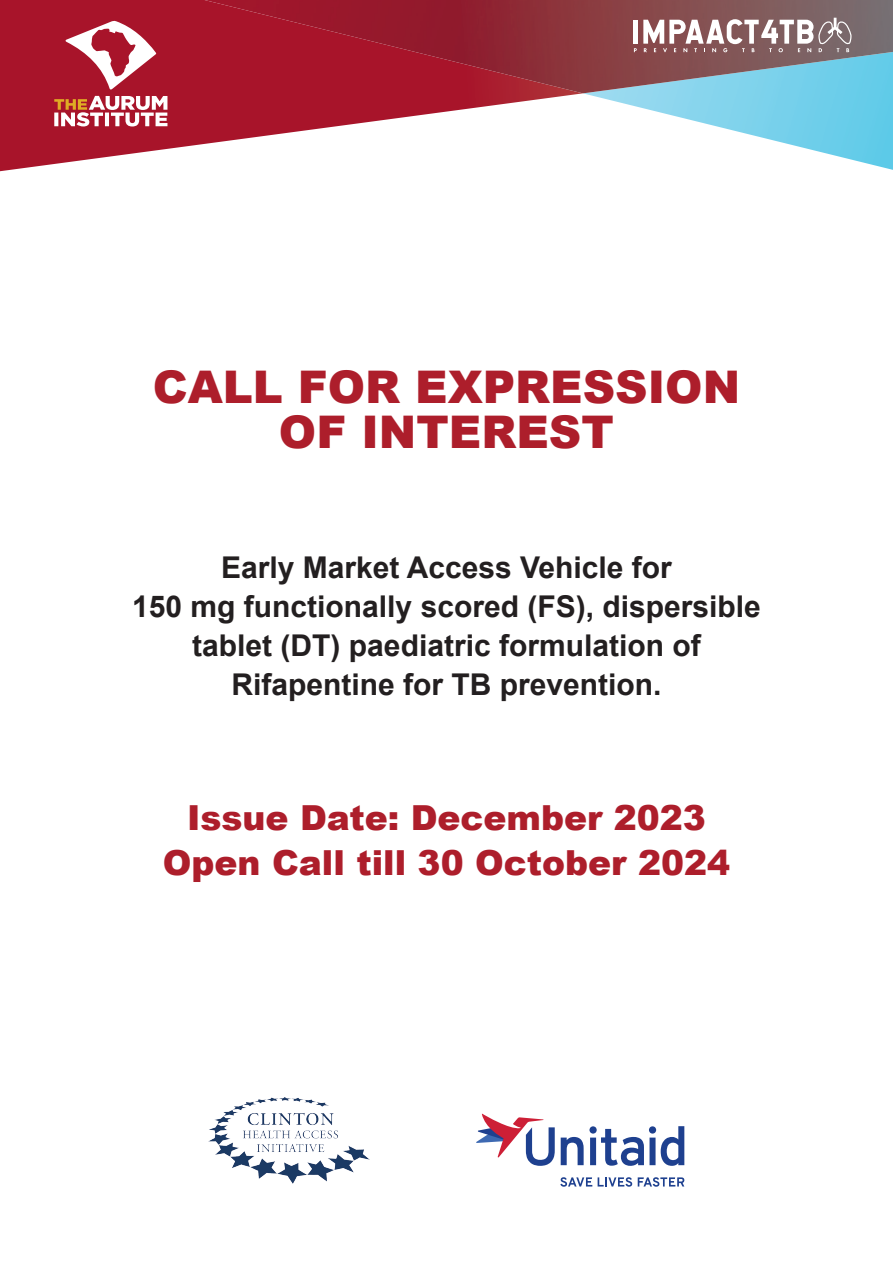
<style>
.page{position:relative;width:893px;height:1263px;background:#fff}
.page>*{position:absolute;margin:0;border:0;box-sizing:border-box;transform-origin:0 0}
.t1{font:900 45px/45px "Arial";color:#ad1e2b;text-align:center}
.t2{font:900 34.5px/45px "Arial";color:#ad1e2b;text-align:center}
.t3{font:700 30px/39px "Arial";color:#231f20;text-align:center}
</style>
<div class="page">
<img style="left:0;top:0;width:583px;height:171px">
<img style="left:583px;top:93px;width:310px;height:77px">
<img style="left:204px;top:0;width:689px;height:93px">
<div style="left:633px;top:20px;width:5px;height:24px;background:#fff"></div>
<svg style="left:634px;top:48px;width:3px;height:4px"></svg>
<svg style="left:643px;top:18px;width:209px;height:34px"></svg>
<svg style="left:66px;top:20px;width:90px;height:70px"></svg>
<svg style="left:54px;top:96px;width:113px;height:30px"></svg>
<svg style="left:560px;top:1177px;width:32px;height:10px"></svg>
<svg style="left:598px;top:1177px;width:34px;height:10px"></svg>
<svg style="left:638px;top:1177px;width:46px;height:10px"></svg>
<svg style="left:476px;top:1113px;width:79px;height:53px"></svg>
<svg style="left:561px;top:1126px;width:123px;height:40px"></svg>
<img style="left:209px;top:1097px;width:160px;height:86px">
<h1 class="t1" style="left:153px;top:363px;width:589px">CALL FOR EXPRESSION<br>OF INTEREST</h1>
<p class="t3" style="left:132px;top:548px;width:630px">Early Market Access Vehicle for<br>150 mg functionally scored (FS), dispersible tablet (DT) paediatric formulation of Rifapentine for TB prevention.</p>
<p class="t2" style="left:163px;top:794px;width:569px">Issue Date: December 2023<br>Open Call till 30 October 2024</p>
</div>
